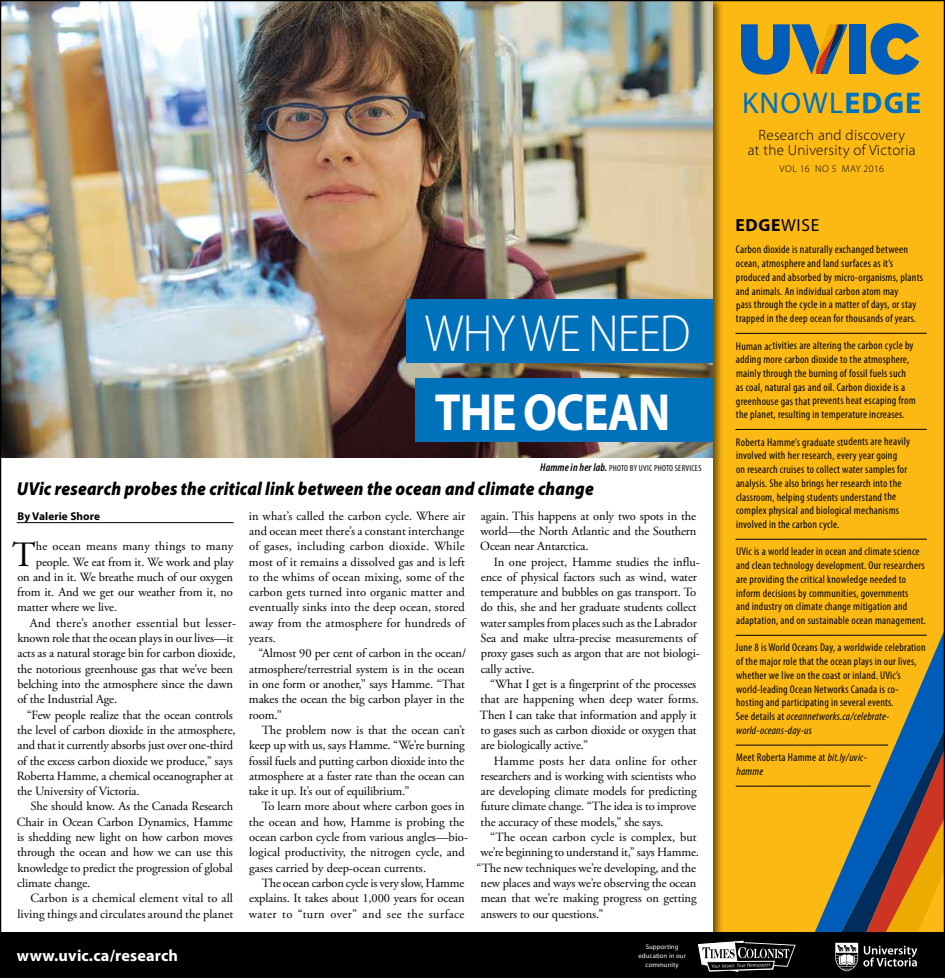
<style>
.page{position:relative;width:945px;height:978px;background:#fff}
.page>*{position:absolute;margin:0;border:0;box-sizing:border-box;transform-origin:0 0}
.t1{font:300 52.5px "Myriad Pro";letter-spacing:-.02em;color:#fff;scale:.9 1}
.t2{font:700 52.5px "Myriad Pro";letter-spacing:-.02em;color:#fff;scale:.9 1}
.t3{font:35.62px "Adobe Garamond Pro";color:#000}
.t4{font:30px "Myriad Pro";letter-spacing:.04em;color:#0072bc}
.t5{font:italic 900 18.75px "Myriad Pro";letter-spacing:.01em;color:#000;scale:.9 1}
.t6{font:700 17.5px "Myriad Pro";color:#000}
.t7{font:700 16.25px "Myriad Pro";letter-spacing:.01em;color:#fff}
.t8{font:300 15px/15px "Myriad Pro";letter-spacing:.02em;color:#000;text-align:center}
.t9{font:12.5px/15.2px "Adobe Garamond Pro";letter-spacing:-.01em;color:#000;text-align:justify}
.t10{font:12.5px "Adobe Garamond Pro";letter-spacing:.02em;color:#000}
.t11{font:12.5px "Adobe Garamond Pro";letter-spacing:.01em;color:#000}
.t12{font:12.5px "Adobe Garamond Pro";letter-spacing:.015em;color:#000}
.t13{font:condensed 11.25px/13.8px "Myriad Pro";letter-spacing:.02em;color:#000}
.t14{font:700 11.25px "Myriad Pro";letter-spacing:.01em;color:#000}
.t15{font:300 10px "Myriad Pro";letter-spacing:.03em;color:#000}
.t16{font:condensed 8.75px "Myriad Pro";letter-spacing:.03em;color:#000}
.t17{font:6.75px/9px "Myriad Pro";letter-spacing:.01em;color:#fff;text-align:center}
.s1{font-weight:600;font-style:italic;font-size:11.25px}
.s2{font-weight:700}
.s3{font-weight:400}
.s4{font-style:italic}
</style>
<div class="page">
<img style="left:0;top:0;width:945px;height:977px">
<h1 class="t1" style="left:425px;top:302px;width:296px">WHY WE NEED</h1>
<h1 class="t2" style="left:435px;top:378px;width:263px">THE OCEAN</h1>
<p class="t16" style="left:540px;top:462px;width:163px"><span class="s1">Hamme in her lab.</span> PHOTO BY UVIC PHOTO SERVICES</p>
<h3 class="t5" style="left:17px;top:476px;width:643px">UVic research probes the critical link between the ocean and climate change</h3>
<p class="t14" style="left:18px;top:508px;width:84px">By Valerie Shore</p>
<h2 class="t3" style="left:12px;top:533px;width:25px">T</h2>
<p class="t12" style="left:36px;top:538px;width:199px">he ocean means many things to many</p>
<p class="t9" style="left:36px;top:554px;width:199px">people. We eat from it. We work and play</p>
<p class="t9" style="left:17px;top:569px;width:217px">on and in it. We breathe much of our oxygen</p>
<p class="t9" style="left:17px;top:585px;width:217px">from it. And we get our weather from it, no</p>
<p class="t9" style="left:17px;top:600px;width:101px">matter where we live.</p>
<p class="t10" style="left:30px;top:615px;width:208px">And there’s another essential but lesser-</p>
<p class="t9" style="left:17px;top:631px;width:217px">known role that the ocean plays in our lives—it</p>
<p class="t9" style="left:17px;top:646px;width:220px">acts as a natural storage bin for carbon dioxide,</p>
<p class="t9" style="left:17px;top:661px;width:217px">the notorious greenhouse gas that we’ve been</p>
<p class="t9" style="left:17px;top:676px;width:217px">belching into the atmosphere since the dawn</p>
<p class="t9" style="left:17px;top:692px;width:101px">of the Industrial Age.</p>
<p class="t9" style="left:27px;top:707px;width:208px">“Few people realize that the ocean controls</p>
<p class="t9" style="left:17px;top:722px;width:220px">the level of carbon dioxide in the atmosphere,</p>
<p class="t9" style="left:17px;top:738px;width:217px">and that it currently absorbs just over one-third</p>
<p class="t9" style="left:17px;top:753px;width:217px">of the excess carbon dioxide we produce,” says</p>
<p class="t9" style="left:17px;top:768px;width:218px">Roberta Hamme, a chemical oceanographer at</p>
<p class="t9" style="left:17px;top:784px;width:124px">the University of Victoria.</p>
<p class="t9" style="left:31px;top:799px;width:204px">She should know. As the Canada Research</p>
<p class="t9" style="left:17px;top:814px;width:217px">Chair in Ocean Carbon Dynamics, Hamme</p>
<p class="t9" style="left:17px;top:829px;width:217px">is shedding new light on how carbon moves</p>
<p class="t9" style="left:17px;top:845px;width:217px">through the ocean and how we can use this</p>
<p class="t9" style="left:17px;top:860px;width:217px">knowledge to predict the progression of global</p>
<p class="t9" style="left:17px;top:875px;width:75px">climate change.</p>
<p class="t11" style="left:30px;top:890px;width:204px">Carbon is a chemical element vital to all</p>
<p class="t9" style="left:17px;top:906px;width:217px">living things and circulates around the planet</p>
<h3 class="t7" style="left:17px;top:945px;width:163px">www.uvic.ca/research</h3>
<p class="t9" style="left:249px;top:508px;width:218px">in what’s called the carbon cycle. Where air and ocean meet there’s a constant interchange of gases, including carbon dioxide. While most of it remains a dissolved gas and is left to the whims of ocean mixing, some of the carbon gets turned into organic matter and eventually sinks into the deep ocean, stored away from the atmosphere for hundreds of years.</p>
<p class="t9" style="left:249px;top:646px;width:219px;text-align:left;text-indent:10px">“Almost 90 per cent of carbon in the ocean/ atmosphere/terrestrial system is in the ocean in one form or another,” says Hamme. “That makes the ocean the big carbon player in the room.”</p>
<p class="t9" style="left:249px;top:722px;width:217px;text-indent:13px">The problem now is that the ocean can’t keep up with us, says Hamme. “We’re burning fossil fuels and putting carbon dioxide into the atmosphere at a faster rate than the ocean can take it up. It’s out of equilibrium.”</p>
<p class="t9" style="left:249px;top:799px;width:221px;text-align:left;text-indent:13px">To learn more about where carbon goes in the ocean and how, Hamme is probing the ocean carbon cycle from various angles—bio&shy;logical productivity, the nitrogen cycle, and gases carried by deep-ocean currents.</p>
<p class="t9" style="left:249px;top:875px;width:218px;text-indent:13px">The ocean carbon cycle is very slow, Hamme explains. It takes about 1,000 years for ocean water to “turn over” and see the surface</p>
<p class="t9" style="left:480px;top:508px;width:218px">again. This happens at only two spots in the world—the North Atlantic and the Southern Ocean near Antarctica.</p>
<p class="t9" style="left:480px;top:554px;width:221px;text-align:left;text-indent:13px">In one project, Hamme studies the influ&shy;ence of physical factors such as wind, water temperature and bubbles on gas transport. To do this, she and her graduate students collect water samples from places such as the Labrador Sea and make ultra-precise measurements of proxy gases such as argon that are not biologi&shy;cally active.</p>
<p class="t9" style="left:480px;top:676px;width:220px;text-align:left;text-indent:10px">“What I get is a fingerprint of the processes that are happening when deep water forms.<br>Then I can take that information and apply it to gases such as carbon dioxide or oxygen that are biologically active.”</p>
<p class="t9" style="left:481px;top:753px;width:218px;text-indent:13px">Hamme posts her data online for other researchers and is working with scientists who are developing climate models for predicting future climate change. “The idea is to improve the accuracy of these models,” she says.</p>
<p class="t9" style="left:490px;top:829px;width:208px">“The ocean carbon cycle is complex, but</p>
<p class="t9" style="left:480px;top:845px;width:220px">we’re beginning to understand it,” says Hamme.</p>
<p class="t9" style="left:477px;top:860px;width:221px">“The new techniques we’re developing, and the</p>
<p class="t9" style="left:481px;top:875px;width:217px">new places and ways we’re observing the ocean</p>
<p class="t9" style="left:481px;top:891px;width:217px">mean that we’re making progress on getting</p>
<p class="t9" style="left:481px;top:906px;width:124px">answers to our questions.”</p>
<p class="t17" style="left:638px;top:941px;width:49px">Supporting education in our community</p>
<h3 class="t4" style="left:742px;top:85px;width:181px">KNOWL<span class="s2">EDGE</span></h3>
<p class="t8" style="left:748px;top:127px;width:169px">Research and discovery<br>at the University of Victoria</p>
<p class="t15" style="left:780px;top:163px;width:106px">VOL 16 NO 5 MAY 2016</p>
<h3 class="t6" style="left:736px;top:214px;width:85px">EDGE<span class="s3">WISE</span></h3>
<p class="t13" style="left:736px;top:243px;width:189px">Carbon dioxide is naturally exchanged between ocean, atmosphere and land surfaces as it’s produced and absorbed by micro-organisms, plants and animals. An individual carbon atom may<br>pass through the cycle in a matter of days, or stay trapped in the deep ocean for thousands of years.</p>
<p class="t13" style="left:736px;top:339px;width:181px">Human activities are altering the carbon cycle by adding more carbon dioxide to the atmosphere, mainly through the burning of fossil fuels such as coal, natural gas and oil. Carbon dioxide is a greenhouse gas that prevents heat escaping from the planet, resulting in temperature increases.</p>
<p class="t13" style="left:736px;top:435px;width:176px">Roberta Hamme’s graduate students are heavily involved with her research, every year going<br>on research cruises to collect water samples for analysis. She also brings her research into the classroom, helping students understand the complex physical and biological mechanisms involved in the carbon cycle.</p>
<p class="t13" style="left:736px;top:544px;width:191px">UVic is a world leader in ocean and climate science and clean technology development. Our researchers are providing the critical knowledge needed to inform decisions by communities, governments<br>and industry on climate change mitigation and adaptation, and on sustainable ocean management.</p>
<p class="t13" style="left:736px;top:640px;width:192px">June 8 is World Oceans Day, a worldwide celebration of the major role that the ocean plays in our lives, whether we live on the coast or inland. UVic’s world-leading Ocean Networks Canada is co&shy;hosting and participating in several events.<br>See details at <span class="s4">oceannetworks.ca/celebrate&shy;world-oceans-day-us</span></p>
<p class="t13" style="left:736px;top:750px;width:132px">Meet Roberta Hamme at <span class="s4">bit.ly/uvic&shy;hamme</span></p>
</div>
